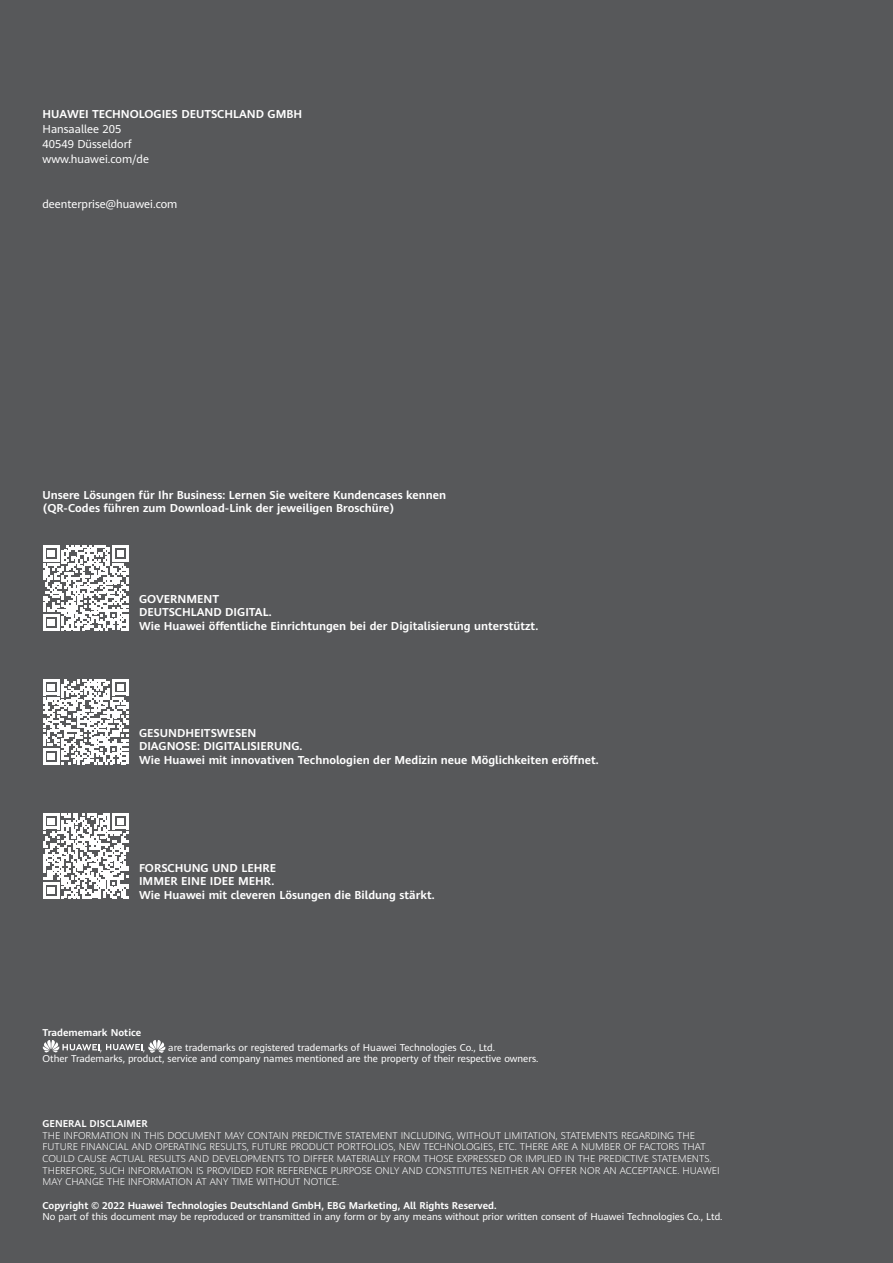
<style>
.page{position:relative;width:893px;height:1263px;background:#57585a}
.page>*{position:absolute;margin:0;border:0;box-sizing:border-box;transform-origin:0 0}
.t1{font:700 11.25px/13.5px "Huawei Sans";color:#fff}
.t2{font:11.25px/15px "Huawei Sans";color:#fff}
.t3{font:300 9.75px/11.7px "Huawei Sans";color:#fff}
.t4{font:9.75px/11.7px "Huawei Sans";color:#fff}
.t5{font:700 9.75px "Huawei Sans";color:#fff}
</style>
<div class="page">
<svg style="left:43px;top:1040px;width:57px;height:13px"></svg>
<svg style="left:106px;top:1040px;width:59px;height:13px"></svg>
<svg style="left:43px;top:545px;width:85px;height:85px"></svg>
<svg style="left:43px;top:679px;width:85px;height:85px"></svg>
<svg style="left:43px;top:813px;width:85px;height:85px"></svg>
<p class="t1" style="left:43px;top:107px;width:261px">HUAWEI TECHNOLOGIES DEUTSCHLAND GMBH</p>
<p class="t2" style="left:43px;top:121px;width:108px">Hansaallee 205<br>40549 Düsseldorf www.huawei.com/de</p>
<p class="t2" style="left:43px;top:196px;width:136px">deenterprise@huawei.com</p>
<p class="t1" style="left:43px;top:487px;width:405px">Unsere Lösungen für Ihr Business: Lernen Sie weitere Kundencases kennen (QR-Codes führen zum Download-Link der jeweiligen Broschüre)</p>
<p class="t1" style="left:139px;top:592px;width:401px">GOVERNMENT<br>DEUTSCHLAND DIGITAL.<br>Wie Huawei öffentliche Einrichtungen bei der Digitalisierung unterstützt.</p>
<p class="t1" style="left:139px;top:726px;width:461px">GESUNDHEITSWESEN<br>DIAGNOSE: DIGITALISIERUNG.<br>Wie Huawei mit innovativen Technologien der Medizin neue Möglichkeiten eröffnet.</p>
<p class="t1" style="left:139px;top:861px;width:297px">FORSCHUNG UND LEHRE<br>IMMER EINE IDEE MEHR.<br>Wie Huawei mit cleveren Lösungen die Bildung stärkt.</p>
<p class="t5" style="left:43px;top:1025px;width:100px">Tradememark Notice</p>
<p class="t4" style="left:100px;top:1041px;width:4px">,</p>
<p class="t4" style="left:143px;top:1041px;width:4px">,</p>
<p class="t4" style="left:43px;top:1041px;width:497px;text-indent:126px">are trademarks or registered trademarks of Huawei Technologies Co., Ltd.<br>Other Trademarks, product, service and company names mentioned are the property of their respective owners.</p>
<p class="t5" style="left:43px;top:1116px;width:107px">GENERAL DISCLAIMER</p>
<p class="t3" style="left:43px;top:1129px;width:678px">THE INFORMATION IN THIS DOCUMENT MAY CONTAIN PREDICTIVE STATEMENT INCLUDING, WITHOUT LIMITATION, STATEMENTS REGARDING THE FUTURE FINANCIAL AND OPERATING RESULTS, FUTURE PRODUCT PORTFOLIOS, NEW TECHNOLOGIES, ETC. THERE ARE A NUMBER OF FACTORS THAT COULD CAUSE ACTUAL RESULTS AND DEVELOPMENTS TO DIFFER MATERIALLY FROM THOSE EXPRESSED OR IMPLIED IN THE PREDICTIVE STATEMENTS.<br>THEREFORE, SUCH INFORMATION IS PROVIDED FOR REFERENCE PURPOSE ONLY AND CONSTITUTES NEITHER AN OFFER NOR AN ACCEPTANCE. HUAWEI MAY CHANGE THE INFORMATION AT ANY TIME WITHOUT NOTICE.</p>
<p class="t5" style="left:43px;top:1198px;width:456px">Copyright © 2022 Huawei Technologies Deutschland GmbH, EBG Marketing, All Rights Reserved.</p>
<p class="t4" style="left:43px;top:1211px;width:681px">No part of this document may be reproduced or transmitted in any form or by any means without prior written consent of Huawei Technologies Co., Ltd.</p>
</div>
